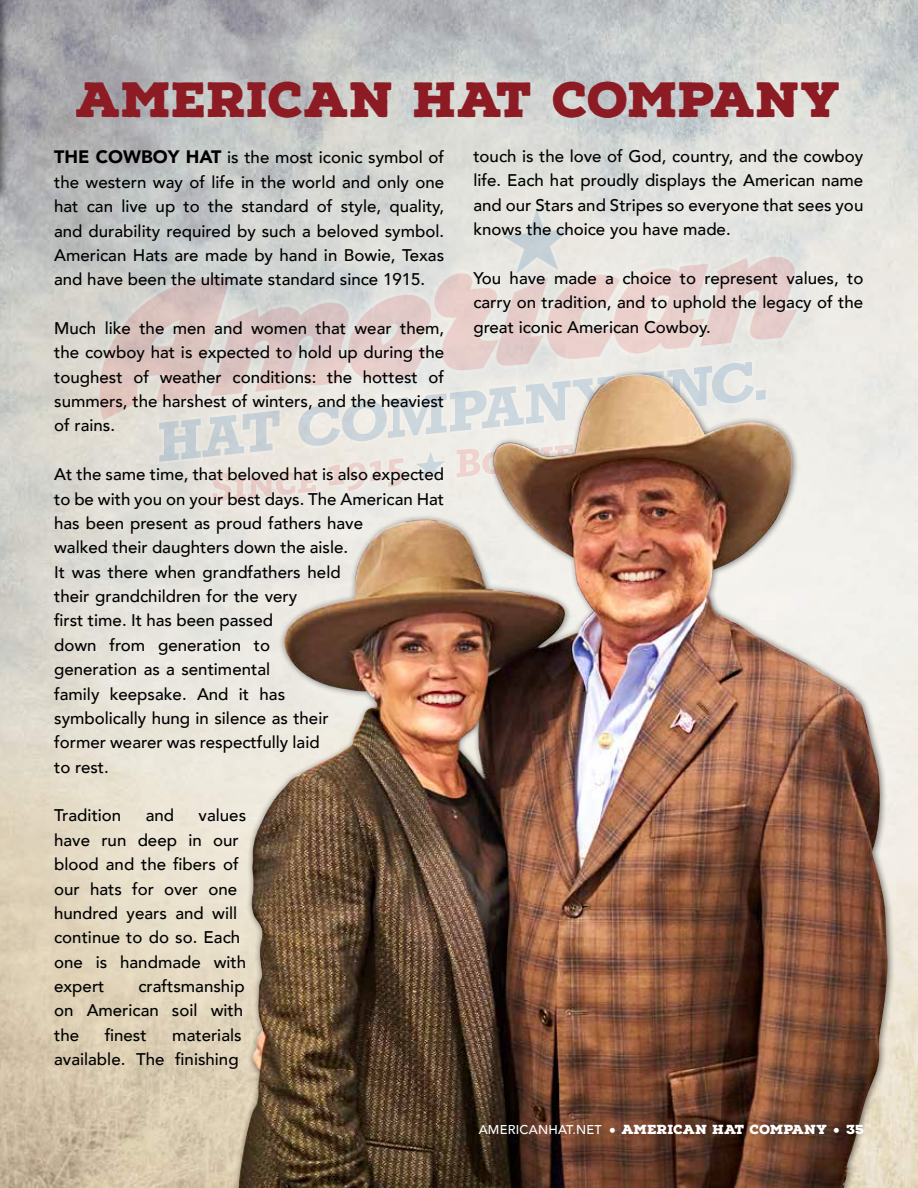
<style>
.page{position:relative;width:918px;height:1188px;background:#fff}
.page>*{position:absolute;margin:0;border:0;box-sizing:border-box;transform-origin:0 0}
.t1{font:900 48px "Nexa Rust Slab";color:#8d1b24}
.t2{font:500 16.8px/24.3px "Avenir";color:#000;text-align:justify}
.t3{font:900 12.75px "Nexa Rust Slab";letter-spacing:.01em;color:#fff}
.s1{font-weight:900;font-size:18px}
.s2{font-family:"Avenir";font-weight:500}
.s3{font-family:"Kievit Slab Offc Pro";font-weight:800}
</style>
<div class="page">
<img style="left:0;top:0;width:918px;height:1188px">
<svg style="left:99px;top:198px;width:699px;height:305px;background:#ddd6d2"></svg>
<div style="left:0;top:0;width:10px;height:203px;background:#000;opacity:.5"></div>
<img style="left:0;top:0;width:1px;height:193px">
<div style="left:233px;top:369px;width:662px;height:819px;background:#000;opacity:.5"></div>
<img style="left:239px;top:375px;width:649px;height:813px">
<h1 class="t1" style="left:76px;top:67px;width:768px">AMERICAN HAT COMPANY</h1>
<p class="t2" style="left:54px;top:145px;width:392px"><span class="s1">THE COWBOY HAT</span> is the most iconic symbol of the western way of life in the world and only one hat can live up to the standard of style, quality, and durability required by such a beloved symbol.<br>American Hats are made by hand in Bowie, Texas and have been the ultimate standard since 1915.</p>
<p class="t2" style="left:54px;top:315px;width:392px">Much like the men and women that wear them, the cowboy hat is expected to hold up during the toughest of weather conditions: the hottest of summers, the harshest of winters, and the heaviest of rains.</p>
<p class="t2" style="left:54px;top:461px;width:392px;text-align:left">At the same time, that beloved hat is also expected to be with you on your best days. The American Hat has been present as proud fathers have<br>walked their daughters down the aisle.<br>It was there when grandfathers held<br>their grandchildren for the very<br>first time. It has been passed<br>down from generation to<br>generation as a sentimental<br>family keepsake. And it has<br>symbolically hung in silence as their<br>former wearer was respectfully laid<br>to rest.</p>
<p class="t2" style="left:54px;top:803px;width:69px">Tradition</p>
<p class="t2" style="left:146px;top:803px;width:30px">and</p>
<p class="t2" style="left:54px;top:803px;width:194px;text-align:left;text-indent:144px">values have run deep in our blood and the fibers of our hats for over one hundred years and will continue to do so. Each one is handmade with expert</p>
<p class="t2" style="left:54px;top:973px;width:192px;text-indent:84px">craftsmanship on American soil with the</p>
<p class="t2" style="left:105px;top:1022px;width:43px">finest</p>
<p class="t2" style="left:54px;top:1022px;width:189px;text-align:right">materials<br>available. The finishing</p>
<p class="t2" style="left:473px;top:143px;width:392px">touch is the love of God, country, and the cowboy life. Each hat proudly displays the American name and our Stars and Stripes so everyone that sees you knows the choice you have made.</p>
<p class="t2" style="left:473px;top:265px;width:392px">You have made a choice to represent values, to carry on tradition, and to uphold the legacy of the great iconic American Cowboy.</p>
<p class="t3" style="left:479px;top:1121px;width:387px"><span class="s2">AMERICANHAT.NET</span> <span class="s3">•</span> AMERICAN HAT COMPANY <span class="s3">•</span> 35</p>
</div>
